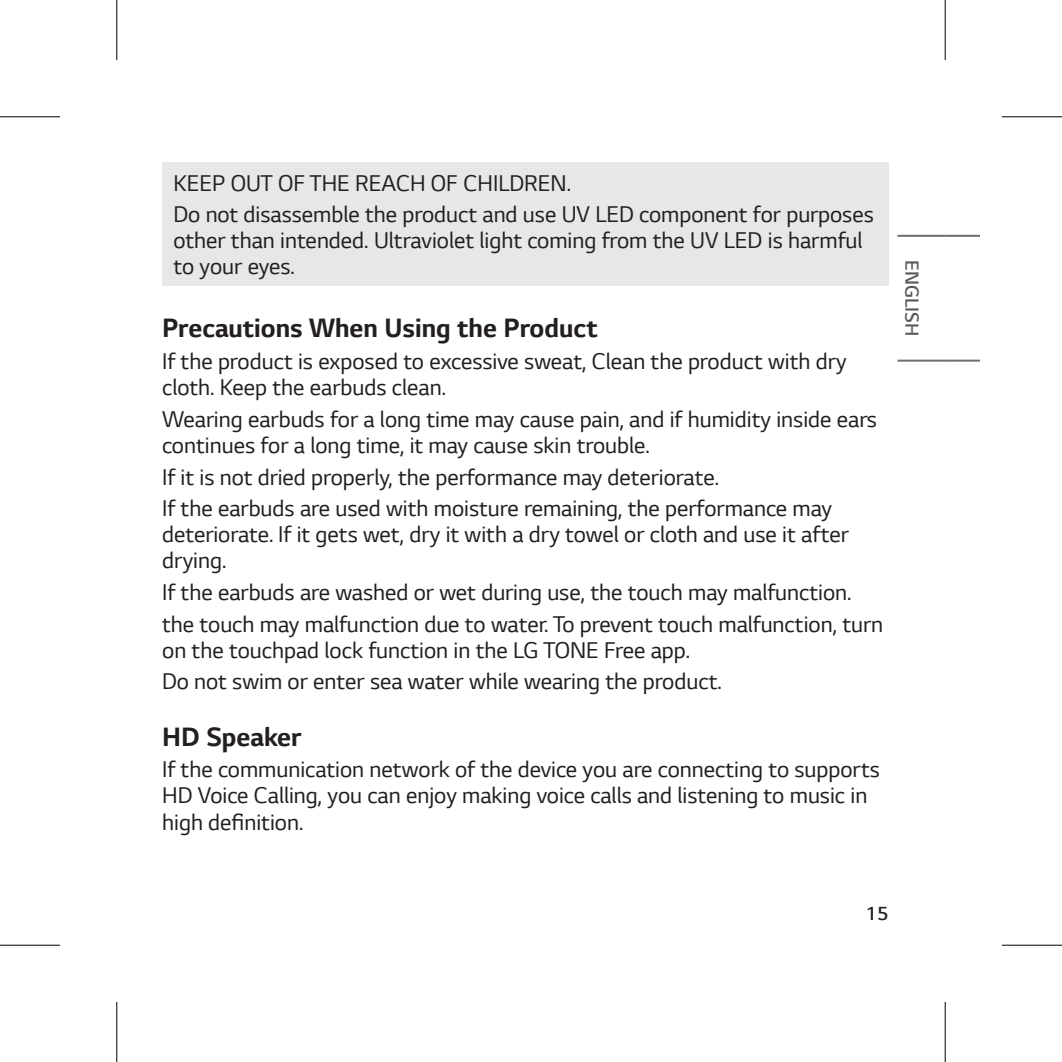
<style>
.page{position:relative;width:1062px;height:1062px;background:#fff}
.page>*{position:absolute;margin:0;border:0;box-sizing:border-box;transform-origin:0 0}
.t1{font:700 28px "LG Smart";color:#231f20}
.t2{font:24px/26px "LG Smart";color:#231f20}
.t3{font:300 20px "LG Smart";color:#57585a}
.t4{font:300 20px "LG Smart";color:#231f20}
</style>
<div class="page">
<hr style="left:944px;top:235px;width:34px;height:2px;background:#6c6d70">
<hr style="left:944px;top:359px;width:34px;height:2px;background:#6c6d70">
<hr style="left:897px;top:235px;width:47px;height:2px;background:#6c6d70">
<hr style="left:897px;top:359px;width:47px;height:2px;background:#6c6d70">
<div style="left:162px;top:162px;width:726px;height:124px;background:#e6e7e9"></div>
<svg style="left:0;top:117px;width:60px;height:1px"></svg>
<svg style="left:1002px;top:117px;width:59px;height:1px"></svg>
<svg style="left:0;top:945px;width:60px;height:1px"></svg>
<svg style="left:1002px;top:945px;width:59px;height:1px"></svg>
<svg style="left:117px;top:0;width:1px;height:60px"></svg>
<svg style="left:117px;top:1002px;width:1px;height:59px"></svg>
<svg style="left:945px;top:0;width:1px;height:60px"></svg>
<svg style="left:945px;top:1002px;width:1px;height:59px"></svg>
<hr style="left:0;top:116px;width:60px;height:1px;background:#000">
<hr style="left:1001px;top:116px;width:60px;height:1px;background:#000">
<hr style="left:0;top:944px;width:60px;height:1px;background:#000">
<hr style="left:1001px;top:944px;width:60px;height:1px;background:#000">
<hr style="left:116px;top:0;width:1px;height:60px;background:#000">
<hr style="left:116px;top:1001px;width:1px;height:60px;background:#000">
<hr style="left:944px;top:0;width:1px;height:60px;background:#000">
<hr style="left:944px;top:1001px;width:1px;height:60px;background:#000">
<p class="t2" style="left:173px;top:166px;width:701px;line-height:31.6px">KEEP OUT OF THE REACH OF CHILDREN.<br>Do not disassemble the product and use UV LED component for purposes</p>
<p class="t2" style="left:173px;top:227px;width:690px">other than intended. Ultraviolet light coming from the UV LED is harmful to your eyes.</p>
<p class="t1" style="left:162px;top:311px;width:437px">Precautions When Using the Product</p>
<p class="t2" style="left:162px;top:347px;width:686px">If the product is exposed to excessive sweat, Clean the product with dry cloth. Keep the earbuds clean.</p>
<p class="t2" style="left:162px;top:405px;width:716px">Wearing earbuds for a long time may cause pain, and if humidity inside ears continues for a long time, it may cause skin trouble.</p>
<p class="t2" style="left:162px;top:460px;width:671px;line-height:31.6px">If it is not dried properly, the performance may deteriorate.<br>If the earbuds are used with moisture remaining, the performance may</p>
<p class="t2" style="left:162px;top:520px;width:688px">deteriorate. If it gets wet, dry it with a dry towel or cloth and use it after drying.</p>
<p class="t2" style="left:162px;top:575px;width:722px;line-height:31.6px">If the earbuds are washed or wet during use, the touch may malfunction. the touch may malfunction due to water. To prevent touch malfunction, turn</p>
<p class="t2" style="left:162px;top:633px;width:561px;line-height:31.6px">on the touchpad lock function in the LG TONE Free app.<br>Do not swim or enter sea water while wearing the product.</p>
<p class="t1" style="left:162px;top:719px;width:141px">HD Speaker</p>
<p class="t2" style="left:162px;top:755px;width:719px">If the communication network of the device you are connecting to supports<br>HD Voice Calling, you can enjoy making voice calls and listening to music in high definition.</p>
<p class="t3" style="left:923px;top:260px;width:78px;rotate:90deg">ENGLISH</p>
<p class="t4" style="left:865px;top:901px;width:24px">15</p>
</div>
